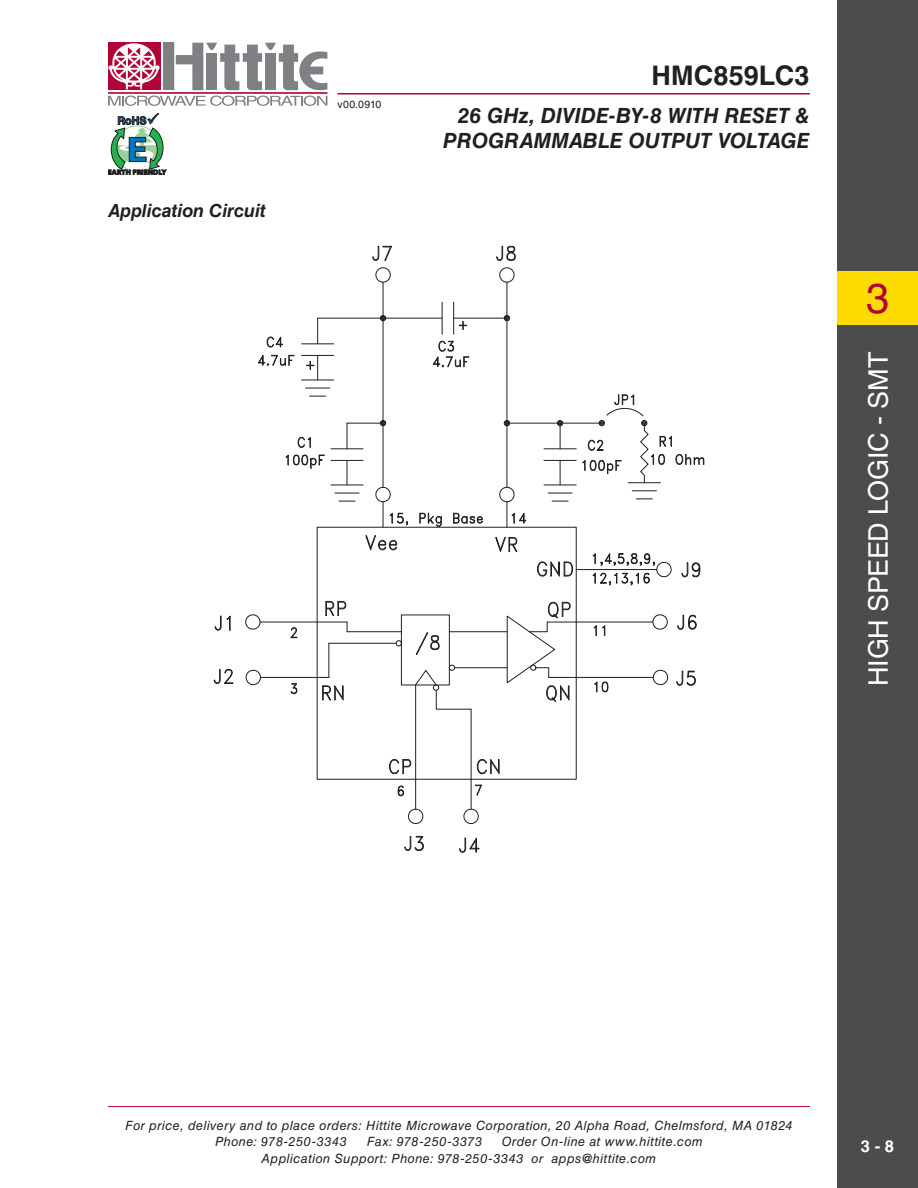
<style>
.page{position:relative;width:918px;height:1188px;background:#fff}
.page>*{position:absolute;margin:0;border:0;box-sizing:border-box;transform-origin:0 0}
.t1{font:42px "Helvetica LT Std";color:#b30437}
.t2{font:27px "Helvetica LT Std";letter-spacing:-.01em;color:#fff}
.t3{font:700 27px "Helvetica LT Std";letter-spacing:.005em;color:#231f20}
.t4{font:italic 700 21px/25.2px "Helvetica LT Std";color:#231f20;text-align:right}
.t5{font:italic 700 18px "Helvetica LT Std";letter-spacing:-.005em;color:#231f20}
.t6{font:700 16.5px "Helvetica LT Std";color:#fff}
.t7{font:italic 12.75px/16.5px "Helvetica LT Std";letter-spacing:.035em;color:#231f20}
.t8{font:10.5px "Helvetica LT Std";letter-spacing:.025em;color:#231f20}
</style>
<div class="page">
<hr style="left:108px;top:1106px;width:702px;height:1px;background:#b30437">
<div style="left:163px;top:43px;width:11px;height:47px;background:#7e8083"></div>
<div style="left:108px;top:43px;width:52px;height:47px;background:#b30437"></div>
<hr style="left:108px;top:92px;width:219px;height:2px;background:#b30437">
<svg style="left:176px;top:43px;width:151px;height:47px"></svg>
<svg style="left:108px;top:96px;width:219px;height:10px"></svg>
<svg style="left:108px;top:43px;width:52px;height:46px"></svg>
<hr style="left:338px;top:93px;width:472px;height:1px;background:#b30437">
<svg style="left:108px;top:113px;width:58px;height:62px"></svg>
<div style="left:837px;top:0;width:81px;height:1188px;background:#4b4c4d"></div>
<div style="left:837px;top:271px;width:81px;height:54px;background:#ffdc01"></div>
<div style="left:317px;top:527px;width:260px;height:253px;border:1px solid #231f20"></div>
<svg style="left:245px;top:614px;width:16px;height:16px"></svg>
<svg style="left:245px;top:669px;width:16px;height:17px"></svg>
<svg style="left:652px;top:614px;width:16px;height:16px"></svg>
<svg style="left:652px;top:669px;width:17px;height:17px"></svg>
<svg style="left:463px;top:807px;width:16px;height:17px"></svg>
<svg style="left:408px;top:807px;width:16px;height:17px"></svg>
<svg style="left:677px;top:614px;width:20px;height:16px"></svg>
<svg style="left:676px;top:670px;width:20px;height:16px"></svg>
<svg style="left:459px;top:837px;width:21px;height:16px"></svg>
<svg style="left:404px;top:835px;width:20px;height:16px"></svg>
<svg style="left:213px;top:669px;width:21px;height:15px"></svg>
<svg style="left:214px;top:615px;width:17px;height:16px"></svg>
<svg style="left:593px;top:625px;width:13px;height:11px"></svg>
<svg style="left:594px;top:681px;width:15px;height:12px"></svg>
<svg style="left:475px;top:784px;width:7px;height:12px"></svg>
<svg style="left:397px;top:785px;width:8px;height:12px"></svg>
<svg style="left:290px;top:683px;width:8px;height:11px"></svg>
<svg style="left:290px;top:627px;width:7px;height:12px"></svg>
<hr style="left:576px;top:569px;width:81px;height:1px;background:#231f20">
<svg style="left:681px;top:562px;width:20px;height:16px"></svg>
<svg style="left:495px;top:537px;width:23px;height:15px"></svg>
<svg style="left:365px;top:535px;width:33px;height:16px"></svg>
<hr style="left:317px;top:622px;width:30px;height:1px;background:#231f20">
<svg style="left:317px;top:677px;width:12px;height:1px"></svg>
<hr style="left:415px;top:685px;width:1px;height:94px;background:#231f20">
<hr style="left:471px;top:709px;width:1px;height:70px;background:#231f20">
<hr style="left:455px;top:667px;width:52px;height:1px;background:#231f20">
<hr style="left:449px;top:631px;width:58px;height:1px;background:#231f20">
<hr style="left:347px;top:631px;width:54px;height:1px;background:#231f20">
<hr style="left:329px;top:643px;width:67px;height:1px;background:#231f20">
<svg style="left:395px;top:640px;width:6px;height:7px"></svg>
<hr style="left:328px;top:643px;width:1px;height:34px;background:#231f20">
<svg style="left:325px;top:601px;width:22px;height:15px"></svg>
<svg style="left:322px;top:685px;width:22px;height:16px"></svg>
<svg style="left:506px;top:601px;width:70px;height:101px"></svg>
<svg style="left:389px;top:759px;width:23px;height:15px"></svg>
<svg style="left:477px;top:759px;width:23px;height:16px"></svg>
<svg style="left:537px;top:561px;width:36px;height:16px"></svg>
<hr style="left:260px;top:622px;width:57px;height:1px;background:#231f20">
<hr style="left:415px;top:779px;width:1px;height:30px;background:#231f20">
<hr style="left:260px;top:677px;width:57px;height:1px;background:#231f20">
<hr style="left:576px;top:677px;width:77px;height:1px;background:#231f20">
<hr style="left:576px;top:622px;width:77px;height:1px;background:#231f20">
<hr style="left:471px;top:779px;width:1px;height:30px;background:#231f20">
<div style="left:401px;top:615px;width:49px;height:70px;border:1px solid #231f20"></div>
<svg style="left:414px;top:664px;width:58px;height:46px"></svg>
<svg style="left:415px;top:632px;width:25px;height:23px"></svg>
<svg style="left:592px;top:553px;width:80px;height:33px"></svg>
<hr style="left:383px;top:282px;width:1px;height:205px;background:#231f20">
<svg style="left:372px;top:245px;width:20px;height:39px"></svg>
<hr style="left:318px;top:318px;width:65px;height:1px;background:#231f20">
<svg style="left:310px;top:396px;width:16px;height:1px"></svg>
<svg style="left:306px;top:388px;width:24px;height:1px"></svg>
<hr style="left:302px;top:380px;width:32px;height:1px;background:#231f20">
<hr style="left:302px;top:343px;width:32px;height:1px;background:#231f20">
<hr style="left:302px;top:355px;width:32px;height:1px;background:#231f20">
<svg style="left:317px;top:318px;width:1px;height:26px"></svg>
<svg style="left:339px;top:501px;width:16px;height:1px"></svg>
<svg style="left:335px;top:493px;width:24px;height:1px"></svg>
<hr style="left:331px;top:485px;width:32px;height:1px;background:#231f20">
<hr style="left:331px;top:448px;width:32px;height:1px;background:#231f20">
<hr style="left:331px;top:460px;width:32px;height:1px;background:#231f20">
<svg style="left:347px;top:424px;width:1px;height:25px"></svg>
<svg style="left:347px;top:461px;width:1px;height:24px"></svg>
<hr style="left:347px;top:423px;width:36px;height:1px;background:#231f20">
<svg style="left:375px;top:485px;width:34px;height:42px"></svg>
<svg style="left:419px;top:512px;width:23px;height:15px"></svg>
<svg style="left:453px;top:512px;width:30px;height:12px"></svg>
<hr style="left:507px;top:282px;width:1px;height:205px;background:#231f20">
<svg style="left:496px;top:245px;width:20px;height:39px"></svg>
<hr style="left:453px;top:302px;width:1px;height:32px;background:#231f20">
<hr style="left:442px;top:302px;width:1px;height:32px;background:#231f20">
<hr style="left:383px;top:318px;width:59px;height:1px;background:#231f20">
<hr style="left:507px;top:423px;width:95px;height:1px;background:#231f20">
<svg style="left:552px;top:501px;width:16px;height:1px"></svg>
<svg style="left:548px;top:493px;width:24px;height:1px"></svg>
<hr style="left:544px;top:485px;width:32px;height:1px;background:#231f20">
<hr style="left:544px;top:448px;width:32px;height:1px;background:#231f20">
<hr style="left:544px;top:460px;width:32px;height:1px;background:#231f20">
<svg style="left:560px;top:461px;width:1px;height:24px"></svg>
<svg style="left:636px;top:498px;width:16px;height:1px"></svg>
<svg style="left:632px;top:490px;width:24px;height:1px"></svg>
<hr style="left:454px;top:318px;width:53px;height:1px;background:#231f20">
<svg style="left:285px;top:436px;width:40px;height:33px"></svg>
<svg style="left:504px;top:420px;width:6px;height:7px"></svg>
<svg style="left:380px;top:420px;width:7px;height:7px"></svg>
<svg style="left:380px;top:315px;width:7px;height:7px"></svg>
<svg style="left:504px;top:315px;width:6px;height:7px"></svg>
<svg style="left:557px;top:420px;width:7px;height:29px"></svg>
<svg style="left:258px;top:336px;width:37px;height:30px"></svg>
<svg style="left:433px;top:340px;width:37px;height:28px"></svg>
<svg style="left:499px;top:485px;width:28px;height:42px"></svg>
<svg style="left:306px;top:355px;width:12px;height:25px"></svg>
<svg style="left:459px;top:321px;width:8px;height:9px"></svg>
<svg style="left:582px;top:394px;width:123px;height:90px"></svg>
<h3 class="t5" style="left:108px;top:200px;width:159px">Application Circuit</h3>
<p class="t8" style="left:338px;top:98px;width:45px">v00.0910</p>
<h2 class="t3" style="left:652px;top:59px;width:160px">HMC859LC3</h2>
<h3 class="t4" style="left:443px;top:102px;width:368px">26 GHz, DIVIDE-BY-8 WITH RESET &amp;<br>PROGRAMMABLE OUTPUT VOLTAGE</h3>
<h1 class="t1" style="left:866px;top:274px;width:25px">3</h1>
<h2 class="t2" style="left:863px;top:686px;width:335px;rotate:-90deg">HIGH SPEED LOGIC - SMT</h2>
<p class="t7" style="left:215px;top:1117px;width:579px;text-indent:-90px">For price, delivery and to place orders: Hittite Microwave Corporation, 20 Alpha Road, Chelmsford, MA 01824<br>Phone: 978-250-3343</p>
<p class="t7" style="left:262px;top:1133px;width:443px;text-indent:240px">Order On-line at www.hittite.com<br>Application Support: Phone: 978-250-3343 or apps@hittite.com</p>
<p class="t7" style="left:367px;top:1133px;width:117px">Fax: 978-250-3373</p>
<p class="t6" style="left:861px;top:1136px;width:35px">3 - 8</p>
</div>
